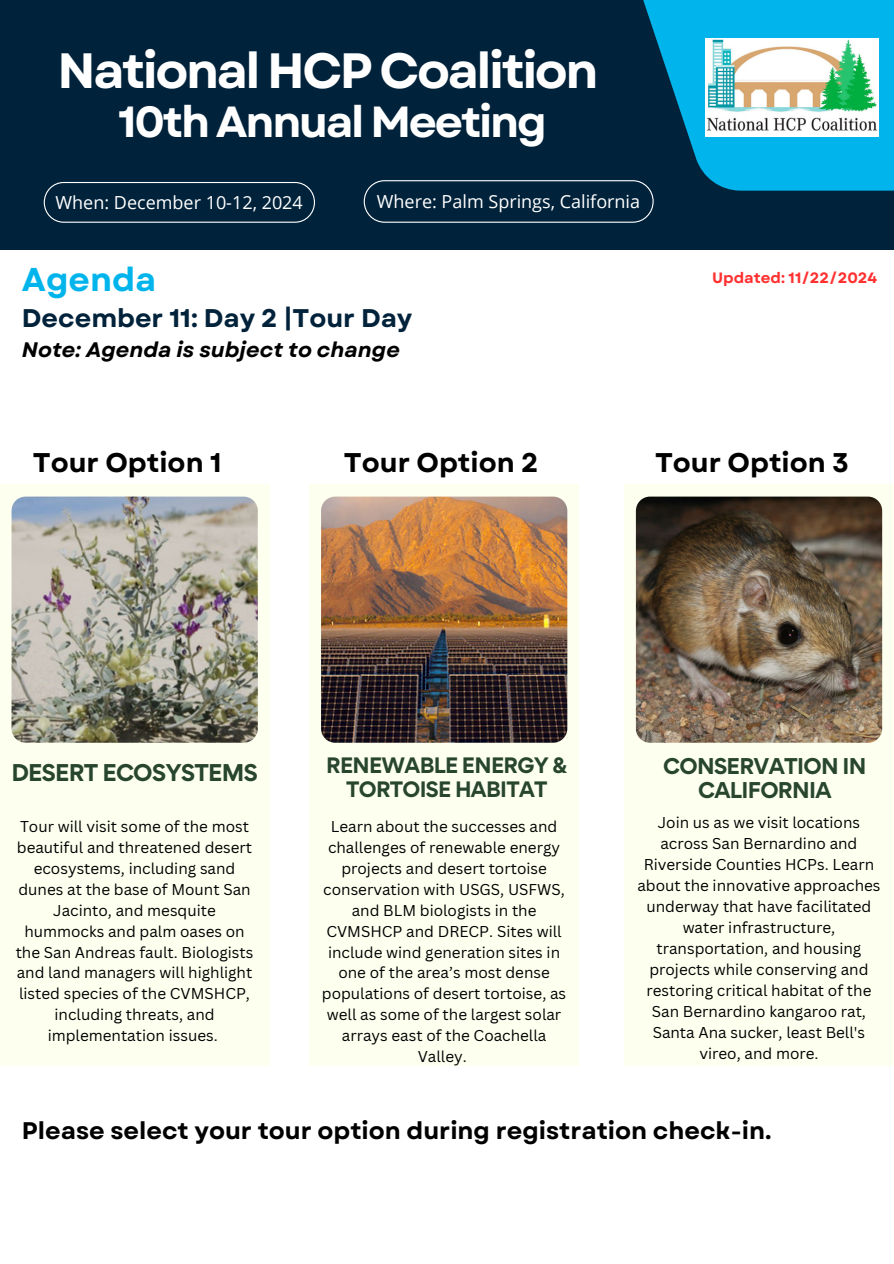
<style>
.page{position:relative;width:894px;height:1264px;background:#fff}
.page>*{position:absolute;margin:0;border:0;box-sizing:border-box;transform-origin:0 0}
.t1{font:700 49.5px "Garet";letter-spacing:-.05em;color:#fff}
.t2{font:700 43.5px "Garet";letter-spacing:-.05em;color:#fff}
.t3{font:700 33px "Garet";color:#01b5ec}
.t4{font:700 27px "Garet";color:#000}
.t5{font:700 25.5px "Garet";color:#00223a}
.t6{font:700 24px "Garet";color:#000}
.t7{font:700 21.6px "Gordita";letter-spacing:-.035em;color:#28452e}
.t8{font:italic 700 21px "Garet";color:#000}
.t9{font:700 20.4px/23.9px "Gordita";letter-spacing:-.035em;color:#28452e;text-align:center}
.t10{font:700 19.95px/23.7px "Gordita";letter-spacing:-.035em;color:#28452e;text-align:center}
.t11{font:18px "Open Sans";color:#fff}
.t12{font:15.3px/21px "Canva Sans";color:#000;text-align:center}
.t13{font:700 15px "Garet";color:#ff3131}
</style>
<div class="page">
<div style="left:0;top:0;width:893px;height:250px;background:#00223a"></div>
<svg style="left:44px;top:182px;width:271px;height:40px"></svg>
<svg style="left:363px;top:180px;width:290px;height:43px"></svg>
<svg style="left:618px;top:0;width:275px;height:191px;fill:#01b5ec"></svg>
<img style="left:705px;top:39px;width:173px;height:97px">
<div style="left:624px;top:483px;width:269px;height:582px;background:#fdffef"></div>
<img style="left:635px;top:496px;width:246px;height:246px;border-radius:14px">
<div style="left:309px;top:483px;width:269px;height:582px;background:#fdffef"></div>
<img style="left:321px;top:496px;width:246px;height:246px;border-radius:14px">
<div style="left:0;top:483px;width:269px;height:582px;background:#fdffef"></div>
<img style="left:12px;top:496px;width:246px;height:246px;border-radius:14px">
<p class="t1" style="left:58px;top:35px;width:542px">National HCP Coalition</p>
<p class="t2" style="left:118px;top:90px;width:430px">10th Annual Meeting</p>
<p class="t11" style="left:56px;top:190px;width:249px">When: December 10-12, 2024</p>
<h1 class="t11" style="left:377px;top:189px;width:265px">Where: Palm Springs, California</h1>
<p class="t3" style="left:22px;top:255px;width:136px">Agenda</p>
<p class="t5" style="left:22px;top:299px;width:392px">December 11: Day 2 |Tour Day</p>
<p class="t8" style="left:22px;top:335px;width:379px">Note: Agenda is subject to change</p>
<h5 class="t13" style="left:712px;top:267px;width:166px">Updated: 11/22/2024</h5>
<p class="t4" style="left:33px;top:443px;width:190px">Tour Option 1</p>
<p class="t4" style="left:344px;top:443px;width:196px">Tour Option 2</p>
<h4 class="t4" style="left:654px;top:443px;width:195px">Tour Option 3</h4>
<h3 class="t10" style="left:326px;top:753px;width:243px">RENEWABLE ENERGY &amp;<br>TORTOISE HABITAT</h3>
<p class="t9" style="left:663px;top:754px;width:205px">CONSERVATION IN<br>CALIFORNIA</p>
<h3 class="t7" style="left:11px;top:757px;width:248px">DESERT ECOSYSTEMS</h3>
<p class="t12" style="left:16px;top:815px;width:239px">Tour will visit some of the most beautiful and threatened desert ecosystems, including sand dunes at the base of Mount San<br>Jacinto, and mesquite hummocks and palm oases on the San Andreas fault. Biologists and land managers will highlight listed species of the CVMSHCP, including threats, and implementation issues.</p>
<h2 class="t12" style="left:322px;top:815px;width:246px">Learn about the successes and challenges of renewable energy projects and desert tortoise conservation with USGS, USFWS, and BLM biologists in the<br>CVMSHCP and DRECP. Sites will include wind generation sites in one of the area’s most dense populations of desert tortoise, as well as some of the largest solar arrays east of the Coachella<br>Valley.</h2>
<p class="t12" style="left:637px;top:811px;width:244px">Join us as we visit locations across San Bernardino and<br>Riverside Counties HCPs. Learn about the innovative approaches underway that have facilitated water infrastructure, transportation, and housing projects while conserving and restoring critical habitat of the<br>San Bernardino kangaroo rat,<br>Santa Ana sucker, least Bell's vireo, and more.</p>
<h6 class="t6" style="left:22px;top:1113px;width:750px">Please select your tour option during registration check-in.</h6>
</div>
